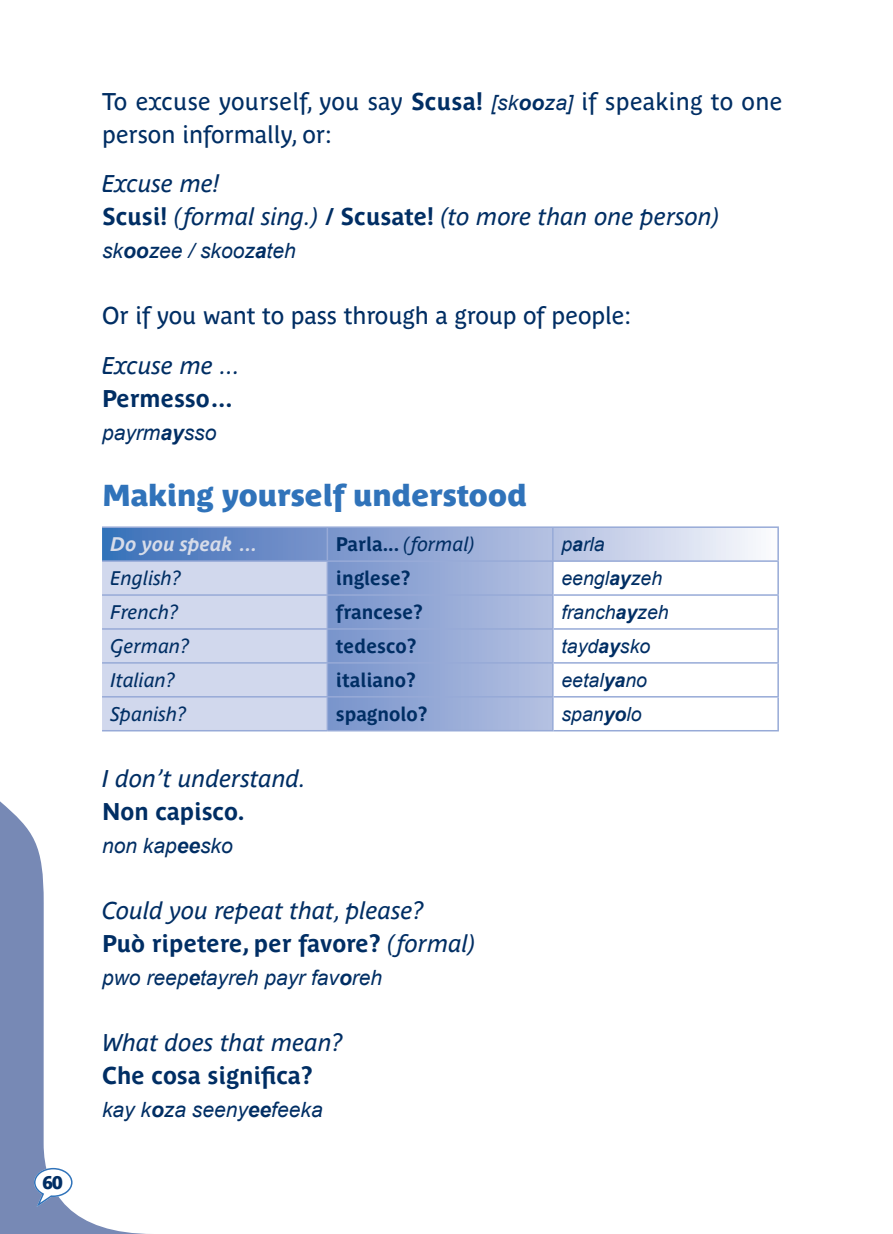
<style>
.page{position:relative;width:893px;height:1234px;background:#fff}
.page>*{position:absolute;margin:0;border:0;box-sizing:border-box;transform-origin:0 0}
.t1{font:30px "Parisine Plus Pro Sombre";letter-spacing:-.005em;color:#3073ba}
.t2{font:italic 24px/33px "Parisine Plus Pro";color:#002e64}
.t3{font:24px/33px "Parisine Plus Pro";letter-spacing:-.005em;color:#002e64}
.t4{font:700 24px "Parisine Plus Pro";color:#002e64}
.t5{font:italic 21px "Arial";color:#002e64}
.t6{font:700 19.5px "Parisine Plus Pro";color:#002e64}
.t7{font:italic 19.5px "Arial";color:#002e64}
.t8{font:italic 19.5px "Parisine Plus Pro";color:#002e64}
.t9{font:italic 700 19.5px "Parisine Plus Pro";color:#d7dce9}
.t10{font:18px "Parisine Plus Pro Sombre";color:#002e64}
.s1{font-weight:700}
.s2{font-family:"Arial";font-style:italic;font-size:21px}
.s3{font-family:"Arial";font-weight:700;font-style:italic;font-size:21px}
.s4{font-weight:700;font-style:normal}
.s5{font-style:italic}
.s6{font-weight:400;font-style:italic}
</style>
<div class="page">
<svg style="left:0;top:731px;width:255px;height:502px"></svg>
<svg style="left:34px;top:1167px;width:39px;height:39px"></svg>
<svg style="left:102px;top:528px;width:675px;height:201px"></svg>
<hr style="left:327px;top:528px;width:1px;height:32px;background:#97aad7">
<hr style="left:552px;top:528px;width:2px;height:32px;background:#97aad7">
<hr style="left:102px;top:594px;width:452px;height:1px;background:#97aad7">
<hr style="left:102px;top:628px;width:452px;height:1px;background:#97aad7">
<hr style="left:102px;top:662px;width:452px;height:1px;background:#97aad7">
<hr style="left:102px;top:696px;width:452px;height:1px;background:#97aad7">
<hr style="left:554px;top:594px;width:225px;height:1px;background:#97aad7">
<hr style="left:554px;top:628px;width:225px;height:1px;background:#97aad7">
<hr style="left:554px;top:662px;width:225px;height:1px;background:#97aad7">
<hr style="left:554px;top:696px;width:225px;height:1px;background:#97aad7">
<hr style="left:102px;top:526px;width:677px;height:2px;background:#97aad7">
<hr style="left:777px;top:528px;width:2px;height:32px;background:#97aad7">
<hr style="left:102px;top:560px;width:225px;height:1px;background:#97aad7">
<hr style="left:102px;top:729px;width:225px;height:2px;background:#97aad7">
<hr style="left:327px;top:560px;width:227px;height:1px;background:#97aad7">
<hr style="left:327px;top:561px;width:1px;height:33px;background:#97aad7">
<hr style="left:327px;top:595px;width:1px;height:33px;background:#97aad7">
<hr style="left:327px;top:629px;width:1px;height:33px;background:#97aad7">
<hr style="left:327px;top:663px;width:1px;height:33px;background:#97aad7">
<hr style="left:327px;top:697px;width:1px;height:32px;background:#97aad7">
<hr style="left:327px;top:729px;width:227px;height:2px;background:#97aad7">
<hr style="left:552px;top:560px;width:227px;height:1px;background:#97aad7">
<hr style="left:552px;top:561px;width:2px;height:33px;background:#97aad7">
<hr style="left:552px;top:595px;width:2px;height:33px;background:#97aad7">
<hr style="left:552px;top:629px;width:2px;height:33px;background:#97aad7">
<hr style="left:552px;top:663px;width:2px;height:33px;background:#97aad7">
<hr style="left:552px;top:697px;width:2px;height:32px;background:#97aad7">
<hr style="left:777px;top:561px;width:2px;height:33px;background:#97aad7">
<hr style="left:777px;top:595px;width:2px;height:33px;background:#97aad7">
<hr style="left:777px;top:629px;width:2px;height:33px;background:#97aad7">
<hr style="left:777px;top:663px;width:2px;height:33px;background:#97aad7">
<hr style="left:777px;top:697px;width:2px;height:32px;background:#97aad7">
<hr style="left:554px;top:729px;width:225px;height:2px;background:#97aad7">
<p class="t10" style="left:42px;top:1169px;width:22px">60</p>
<p class="t3" style="left:102px;top:82px;width:682px">To excuse yourself, you say <span class="s1">Scusa!</span> <span class="s2">[sk</span><span class="s3">oo</span><span class="s2">za]</span> if speaking to one person informally, or:</p>
<p class="t2" style="left:102px;top:165px;width:619px">Excuse me!<br><span class="s4">Scusi!</span> (formal sing.) <span class="s4">/ Scusate!</span> (to more than one person)</p>
<p class="t5" style="left:102px;top:237px;width:195px">sk<span class="s1">oo</span>zee / skooz<span class="s1">a</span>teh</p>
<p class="t3" style="left:102px;top:289px;width:531px;line-height:49.5px">Or if you want to pass through a group of people:<br><span class="s5">Excuse me ...</span></p>
<p class="t4" style="left:102px;top:380px;width:133px">Permesso…</p>
<p class="t5" style="left:102px;top:419px;width:116px">payrm<span class="s1">ay</span>sso</p>
<p class="t1" style="left:102px;top:472px;width:427px">Making yourself understood</p>
<p class="t9" style="left:111px;top:530px;width:148px">Do you speak …</p>
<p class="t6" style="left:336px;top:529px;width:140px">Parla... <span class="s6">(formal)</span></p>
<p class="t7" style="left:561px;top:531px;width:45px">p<span class="s1">a</span>rla</p>
<p class="t8" style="left:111px;top:564px;width:72px">English?</p>
<p class="t6" style="left:336px;top:563px;width:76px">inglese?</p>
<p class="t7" style="left:561px;top:565px;width:102px">eengl<span class="s1">ay</span>zeh</p>
<p class="t8" style="left:111px;top:597px;width:69px">French?</p>
<p class="t6" style="left:336px;top:597px;width:89px">francese?</p>
<p class="t7" style="left:561px;top:599px;width:109px">franch<span class="s1">ay</span>zeh</p>
<p class="t8" style="left:111px;top:631px;width:80px">German?</p>
<p class="t6" style="left:336px;top:631px;width:82px">tedesco?</p>
<p class="t7" style="left:561px;top:633px;width:90px">tayd<span class="s1">ay</span>sko</p>
<p class="t8" style="left:111px;top:665px;width:66px">Italian?</p>
<p class="t6" style="left:336px;top:665px;width:81px">italiano?</p>
<p class="t7" style="left:561px;top:667px;width:87px">eetal<span class="s1">ya</span>no</p>
<p class="t8" style="left:111px;top:699px;width:77px">Spanish?</p>
<p class="t6" style="left:336px;top:699px;width:93px">spagnolo?</p>
<p class="t7" style="left:561px;top:701px;width:82px">span<span class="s1">yo</span>lo</p>
<p class="t2" style="left:102px;top:759px;width:206px">I don’t understand.<br><span class="s4">Non capisco.</span></p>
<p class="t5" style="left:102px;top:831px;width:132px">non kap<span class="s1">ee</span>sko</p>
<p class="t2" style="left:102px;top:891px;width:375px">Could you repeat that, please?<br><span class="s4">Può ripetere, per favore?</span> (formal)</p>
<p class="t5" style="left:102px;top:963px;width:282px">pwo reep<span class="s1">e</span>tayreh payr fav<span class="s1">o</span>reh</p>
<p class="t2" style="left:102px;top:1023px;width:242px">What does that mean?<br><span class="s4">Che cosa significa?</span></p>
<p class="t5" style="left:102px;top:1095px;width:222px">kay k<span class="s1">o</span>za seeny<span class="s1">ee</span>feeka</p>
</div>
